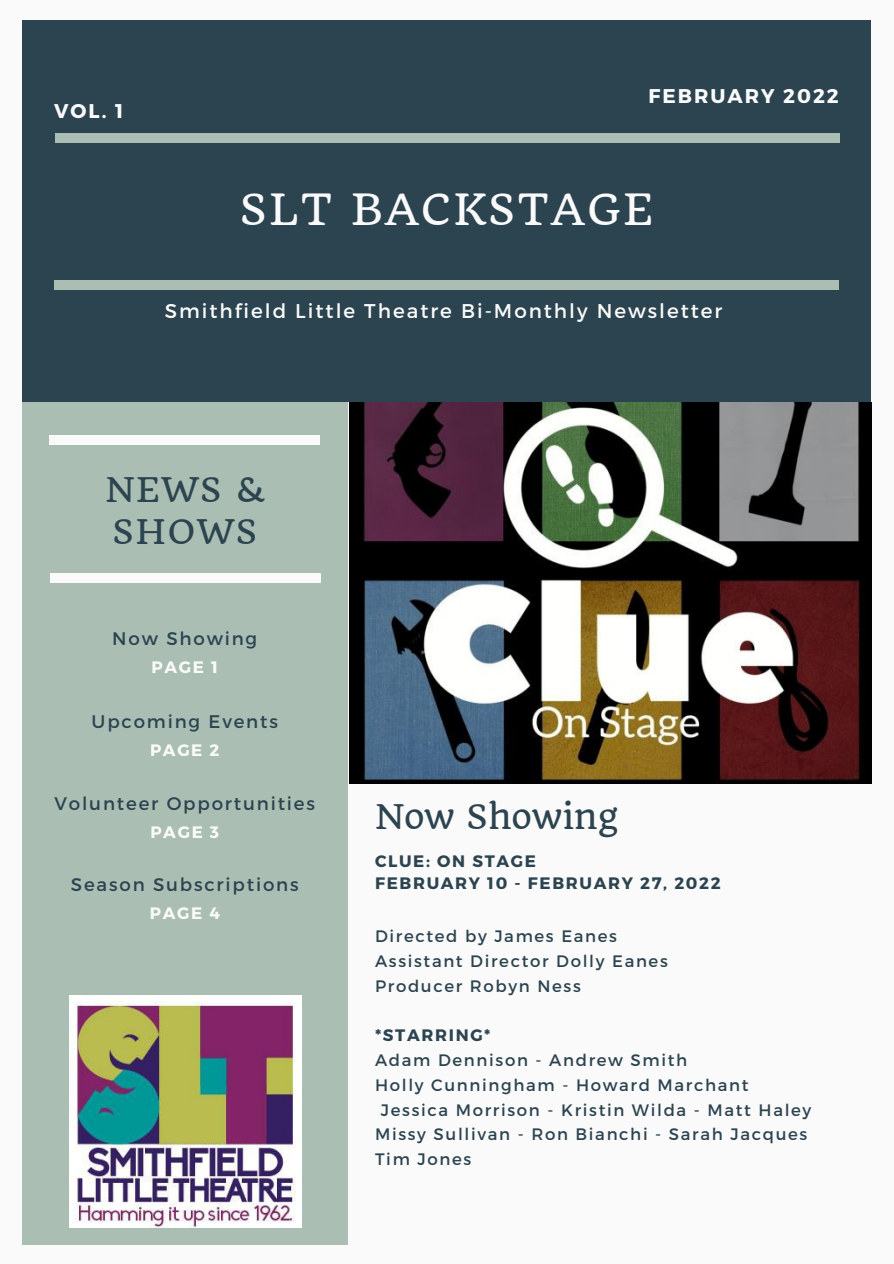
<style>
.page{position:relative;width:894px;height:1264px;background:#fff}
.page>*{position:absolute;margin:0;border:0;box-sizing:border-box;transform-origin:0 0}
.t1{font:42px "Quando";letter-spacing:.05em;color:#fafafa}
.t2{font:33.15px/41.7px "Quando";letter-spacing:.05em;color:#2c4450}
.t3{font:33.15px "Quando";color:#2c4450}
.t4{font:19.8px "Montserrat";letter-spacing:.1em;color:#fafafa}
.t5{font:700 19.8px "Montserrat";letter-spacing:.1em;color:#fafafa}
.t6{font:18.15px "Montserrat";letter-spacing:.1em;color:#2c4450}
.t7{font:16.5px "Montserrat";letter-spacing:.1em;color:#2c4450}
.t8{font:700 16.5px "Montserrat";letter-spacing:.1em;color:#2c4450}
.t9{font:700 16.5px "Montserrat";letter-spacing:.1em;color:#fafafa}
</style>
<div class="page">
<div style="left:0;top:0;width:893px;height:1263px;background:#fafafa"></div>
<div style="left:23px;top:20px;width:847px;height:381px;background:#2c4450"></div>
<div style="left:23px;top:402px;width:324px;height:842px;background:#aabeb3"></div>
<div style="left:55px;top:134px;width:784px;height:9px;background:#aabeb3"></div>
<div style="left:54px;top:281px;width:784px;height:9px;background:#aabeb3"></div>
<div style="left:49px;top:435px;width:270px;height:9px;background:#fafafa"></div>
<div style="left:50px;top:574px;width:270px;height:9px;background:#fafafa"></div>
<img style="left:349px;top:402px;width:522px;height:382px">
<img style="left:70px;top:995px;width:232px;height:232px">
<p class="t5" style="left:54px;top:98px;width:71px">VOL. 1</p>
<p class="t5" style="left:648px;top:83px;width:192px">FEBRUARY 2022</p>
<p class="t1" style="left:240px;top:183px;width:414px">SLT BACKSTAGE</p>
<p class="t4" style="left:165px;top:298px;width:559px">Smithfield Little Theatre Bi-Monthly Newsletter</p>
<p class="t2" style="left:105px;top:469px;width:160px">NEWS &amp;<br>SHOWS</p>
<p class="t6" style="left:112px;top:627px;width:146px">Now Showing</p>
<p class="t9" style="left:151px;top:656px;width:68px">PAGE 1</p>
<p class="t6" style="left:92px;top:709px;width:188px">Upcoming Events</p>
<p class="t9" style="left:150px;top:739px;width:71px">PAGE 2</p>
<p class="t6" style="left:54px;top:791px;width:262px">Volunteer Opportunities</p>
<p class="t9" style="left:150px;top:821px;width:70px">PAGE 3</p>
<p class="t6" style="left:71px;top:872px;width:229px">Season Subscriptions</p>
<p class="t9" style="left:150px;top:902px;width:72px">PAGE 4</p>
<p class="t3" style="left:375px;top:796px;width:244px">Now Showing</p>
<p class="t8" style="left:375px;top:850px;width:162px">CLUE: ON STAGE</p>
<p class="t8" style="left:375px;top:872px;width:347px">FEBRUARY 10 - FEBRUARY 27, 2022</p>
<p class="t7" style="left:375px;top:925px;width:243px">Directed by James Eanes</p>
<p class="t7" style="left:375px;top:950px;width:294px">Assistant Director Dolly Eanes</p>
<p class="t7" style="left:375px;top:975px;width:207px">Producer Robyn Ness</p>
<p class="t8" style="left:375px;top:1024px;width:117px">*STARRING*</p>
<p class="t7" style="left:375px;top:1049px;width:314px">Adam Dennison - Andrew Smith</p>
<p class="t7" style="left:375px;top:1074px;width:375px">Holly Cunningham - Howard Marchant</p>
<p class="t7" style="left:381px;top:1099px;width:432px">Jessica Morrison - Kristin Wilda - Matt Haley</p>
<p class="t7" style="left:375px;top:1123px;width:433px">Missy Sullivan - Ron Bianchi - Sarah Jacques</p>
<p class="t7" style="left:375px;top:1148px;width:98px">Tim Jones</p>
</div>
